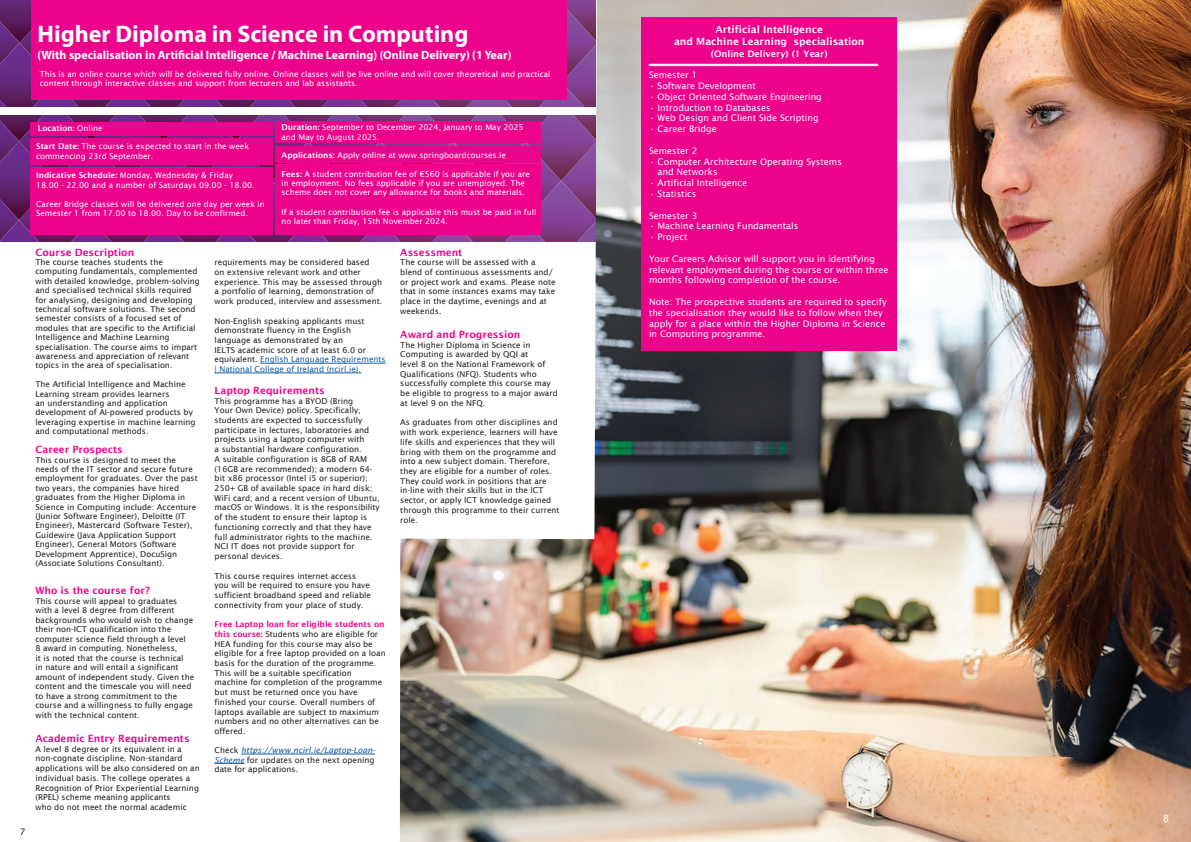
<style>
.page{position:relative;width:1191px;height:842px;background:#fff}
.page>*{position:absolute;margin:0;border:0;box-sizing:border-box;transform-origin:0 0}
.t1{font:700 24px "Myriad Pro";color:#fff}
.t2{font:700 12px "Myriad Pro";color:#fff}
.t3{font:600 10px "Lucida Sans";color:#ed028c}
.t4{font:600 10px/12px "Lucida Sans";color:#fff;text-align:center}
.t5{font:10px "Lucida Sans";color:#fff}
.t6{font:9px/10.8px "Lucida Sans";color:#fff}
.t7{font:600 9px "Lucida Sans";color:#fff}
.t8{font:9px "Lucida Sans";color:#231f20}
.t9{font:8.1px/9.7px "Lucida Sans";color:#231f20}
.t10{font:8px/9.6px "Lucida Sans";color:#fff}
.t11{font:600 8px "Lucida Sans";color:#fff}
.s1{font-weight:400}
.s2{font-weight:600}
.s3{color:#175d9e}
.s4{font-weight:600;color:#ed028c}
.s5{font-style:italic;color:#175d9e}
</style>
<div class="page">
<img style="left:400px;top:0;width:791px;height:842px">
<img style="left:0;top:0;width:595px;height:107px">
<div style="left:32px;top:0;width:535px;height:100px;background:#ed028c"></div>
<hr style="left:260px;top:363px;width:126px;height:1px;background:#175d9e">
<hr style="left:215px;top:373px;width:146px;height:1px;background:#175d9e">
<hr style="left:241px;top:754px;width:134px;height:1px;background:#175d9e">
<svg style="left:215px;top:763px;width:29px;height:1px"></svg>
<div style="left:641px;top:18px;width:255px;height:333px;background:#ed028c"></div>
<div style="left:648px;top:64px;width:230px;height:2px;border:1px solid #fff"></div>
<img style="left:0;top:115px;width:595px;height:127px">
<div style="left:31px;top:122px;width:242px;height:14px;background:#ed028c"></div>
<div style="left:31px;top:138px;width:242px;height:26px;background:#ed028c"></div>
<div style="left:31px;top:168px;width:242px;height:67px;background:#ed028c"></div>
<div style="left:275px;top:122px;width:265px;height:21px;background:#ed028c"></div>
<div style="left:275px;top:147px;width:265px;height:16px;background:#ed028c"></div>
<div style="left:275px;top:164px;width:265px;height:71px;background:#ed028c"></div>
<h1 class="t1" style="left:38px;top:18px;width:432px">Higher Diploma in Science in Computing</h1>
<h2 class="t2" style="left:38px;top:47px;width:475px">(With specialisation in Artificial Intelligence / Machine Learning) (Online Delivery) (1 Year)</h2>
<p class="t10" style="left:40px;top:69px;width:512px">This is an online course which will be delivered fully online. Online classes will be live online and will cover theoretical and practical content through interactive classes and support from lecturers and lab assistants.</p>
<p class="t8" style="left:20px;top:826px;width:7px">7</p>
<p class="t11" style="left:38px;top:123px;width:66px">Location: <span class="s1">Online</span></p>
<p class="t10" style="left:36px;top:142px;width:214px"><span class="s2">Start Date:</span> The course is expected to start in the week commencing 23rd September.</p>
<p class="t10" style="left:36px;top:170px;width:220px"><span class="s2">Indicative Schedule:</span> Monday, Wednesday &amp; Friday<br>18.00 - 22.00 and a number of Saturdays 09.00 - 18.00.</p>
<p class="t10" style="left:36px;top:199px;width:230px">Career Bridge classes will be delivered one day per week in<br>Semester 1 from 17.00 to 18.00. Day to be confirmed.</p>
<p class="t10" style="left:281px;top:123px;width:244px"><span class="s2">Duration:</span> September to December 2024, January to May 2025 and May to August 2025.</p>
<p class="t10" style="left:281px;top:151px;width:226px"><span class="s2">Applications:</span> Apply online at www.springboardcourses.ie</p>
<p class="t10" style="left:281px;top:170px;width:250px;line-height:9.2px"><span class="s2">Fees:</span> A student contribution fee of €560 is applicable if you are in employment. No fees applicable if you are unemployed. The scheme does not cover any allowance for books and materials.</p>
<p class="t10" style="left:281px;top:207px;width:256px">If a student contribution fee is applicable this must be paid in full no later than Friday, 15th November 2024.</p>
<p class="t3" style="left:35px;top:246px;width:100px">Course Description</p>
<p class="t9" style="left:35px;top:257px;width:166px;line-height:9.4px">The course teaches students the computing fundamentals, complemented with detailed knowledge, problem-solving and specialised technical skills required for analysing, designing and developing technical software solutions. The second semester consists of a focused set of modules that are specific to the Artificial Intelligence and Machine Learning specialisation. The course aims to impart awareness and appreciation of relevant topics in the area of specialisation.</p>
<p class="t9" style="left:35px;top:379px;width:162px;line-height:9.4px">The Artificial Intelligence and Machine Learning stream provides learners<br>an understanding and application development of AI-powered products by leveraging expertise in machine learning and computational methods.</p>
<p class="t3" style="left:35px;top:444px;width:89px">Career Prospects</p>
<p class="t9" style="left:35px;top:455px;width:164px;line-height:9.4px">This course is designed to meet the needs of the IT sector and secure future employment for graduates. Over the past two years, the companies have hired graduates from the Higher Diploma in Science in Computing include: Accenture (Junior Software Engineer), Deloitte (IT Engineer), Mastercard (Software Tester), Guidewire (Java Application Support Engineer), General Motors (Software Development Apprentice), DocuSign (Associate Solutions Consultant).</p>
<p class="t3" style="left:35px;top:585px;width:116px">Who is the course for?</p>
<p class="t9" style="left:35px;top:596px;width:160px">This course will appeal to graduates with a level 8 degree from different backgrounds who would wish to change their non-ICT qualification into the computer science field through a level<br>8 award in computing. Nonetheless,<br>it is noted that the course is technical<br>in nature and will entail a significant amount of independent study. Given the content and the timescale you will need to have a strong commitment to the course and a willingness to fully engage with the technical content.</p>
<p class="t3" style="left:35px;top:733px;width:156px">Academic Entry Requirements</p>
<p class="t9" style="left:35px;top:744px;width:166px">A level 8 degree or its equivalent in a non-cognate discipline. Non-standard applications will be also considered on an individual basis. The college operates a Recognition of Prior Experiential Learning (RPEL) scheme meaning applicants<br>who do not meet the normal academic</p>
<p class="t9" style="left:215px;top:257px;width:169px">requirements may be considered based<br>on extensive relevant work and other experience. This may be assessed through a portfolio of learning, demonstration of work produced, interview and assessment.</p>
<p class="t9" style="left:215px;top:316px;width:173px">Non-English speaking applicants must demonstrate fluency in the English language as demonstrated by an<br>IELTS academic score of at least 6.0 or equivalent. <span class="s3">English Language Requirements | National College of Ireland (ncirl.ie).</span></p>
<p class="t3" style="left:215px;top:385px;width:112px">Laptop Requirements</p>
<p class="t9" style="left:215px;top:396px;width:167px">This programme has a BYOD (Bring<br>Your Own Device) policy. Specifically, students are expected to successfully participate in lectures, laboratories and projects using a laptop computer with<br>a substantial hardware configuration.<br>A suitable configuration is 8GB of RAM (16GB are recommended); a modern 64- bit x86 processor (Intel i5 or superior); 250+ GB of available space in hard disk; WiFi card; and a recent version of Ubuntu, macOS or Windows. It is the responsibility of the student to ensure their laptop is functioning correctly and that they have full administrator rights to the machine.<br>NCI IT does not provide support for personal devices.</p>
<p class="t9" style="left:215px;top:571px;width:158px">This course requires internet access you will be required to ensure you have sufficient broadband speed and reliable connectivity from your place of study.</p>
<p class="t9" style="left:215px;top:619px;width:172px"><span class="s4">Free Laptop loan for eligible students on this course:</span> Students who are eligible for HEA funding for this course may also be eligible for a free laptop provided on a loan basis for the duration of the programme.<br>This will be a suitable specification machine for completion of the programme but must be returned once you have finished your course. Overall numbers of laptops available are subject to maximum numbers and no other alternatives can be offered.</p>
<p class="t9" style="left:215px;top:745px;width:162px;line-height:9.4px;text-align:justify">Check <span class="s5">https://www.ncirl.ie/Laptop-Loan-Scheme</span> for updates on the next opening date for applications.</p>
<p class="t3" style="left:400px;top:246px;width:64px">Assessment</p>
<p class="t9" style="left:400px;top:257px;width:157px">The course will be assessed with a blend of continuous assessments and/ or project work and exams. Please note that in some instances exams may take place in the daytime, evenings and at weekends.</p>
<p class="t3" style="left:400px;top:329px;width:122px">Award and Progression</p>
<p class="t9" style="left:400px;top:340px;width:159px">The Higher Diploma in Science in Computing is awarded by QQI at<br>level 8 on the National Framework of Qualifications (NFQ). Students who successfully complete this course may be eligible to progress to a major award at level 9 on the NFQ.</p>
<p class="t9" style="left:400px;top:418px;width:161px">As graduates from other disciplines and with work experience, learners will have life skills and experiences that they will bring with them on the programme and into a new subject domain. Therefore, they are eligible for a number of roles.<br>They could work in positions that are in-line with their skills but in the lCT sector, or apply lCT knowledge gained through this programme to their current role.</p>
<p class="t4" style="left:674px;top:23px;width:192px">Artificial Intelligence<br>and Machine Learning specialisation</p>
<p class="t7" style="left:711px;top:48px;width:118px">(Online Delivery) (1 Year)</p>
<p class="t6" style="left:649px;top:69px;width:50px">Semester 1</p>
<p class="t6" style="left:649px;top:80px;width:108px">• Software Development</p>
<p class="t6" style="left:649px;top:91px;width:174px">• Object Oriented Software Engineering</p>
<p class="t6" style="left:649px;top:102px;width:123px">• Introduction to Databases</p>
<p class="t6" style="left:649px;top:113px;width:171px">• Web Design and Client Side Scripting</p>
<p class="t6" style="left:649px;top:123px;width:69px">• Career Bridge</p>
<p class="t6" style="left:649px;top:145px;width:50px">Semester 2</p>
<p class="t6" style="left:657px;top:156px;width:186px;text-indent:-9px">• Computer Architecture Operating Systems and Networks</p>
<p class="t6" style="left:649px;top:177px;width:100px">• Artificial Intelligence</p>
<p class="t6" style="left:649px;top:188px;width:49px">• Statistics</p>
<p class="t6" style="left:649px;top:210px;width:50px">Semester 3</p>
<p class="t6" style="left:649px;top:221px;width:151px">• Machine Learning Fundamentals</p>
<p class="t6" style="left:649px;top:231px;width:40px">• Project</p>
<p class="t6" style="left:649px;top:253px;width:241px">Your Careers Advisor will support you in identifying relevant employment during the course or within three months following completion of the course.</p>
<p class="t6" style="left:649px;top:296px;width:239px">Note: The prospective students are required to specify the specialisation they would like to follow when they apply for a place within the Higher Diploma in Science in Computing programme.</p>
<p class="t5" style="left:1163px;top:812px;width:8px">8</p>
</div>
